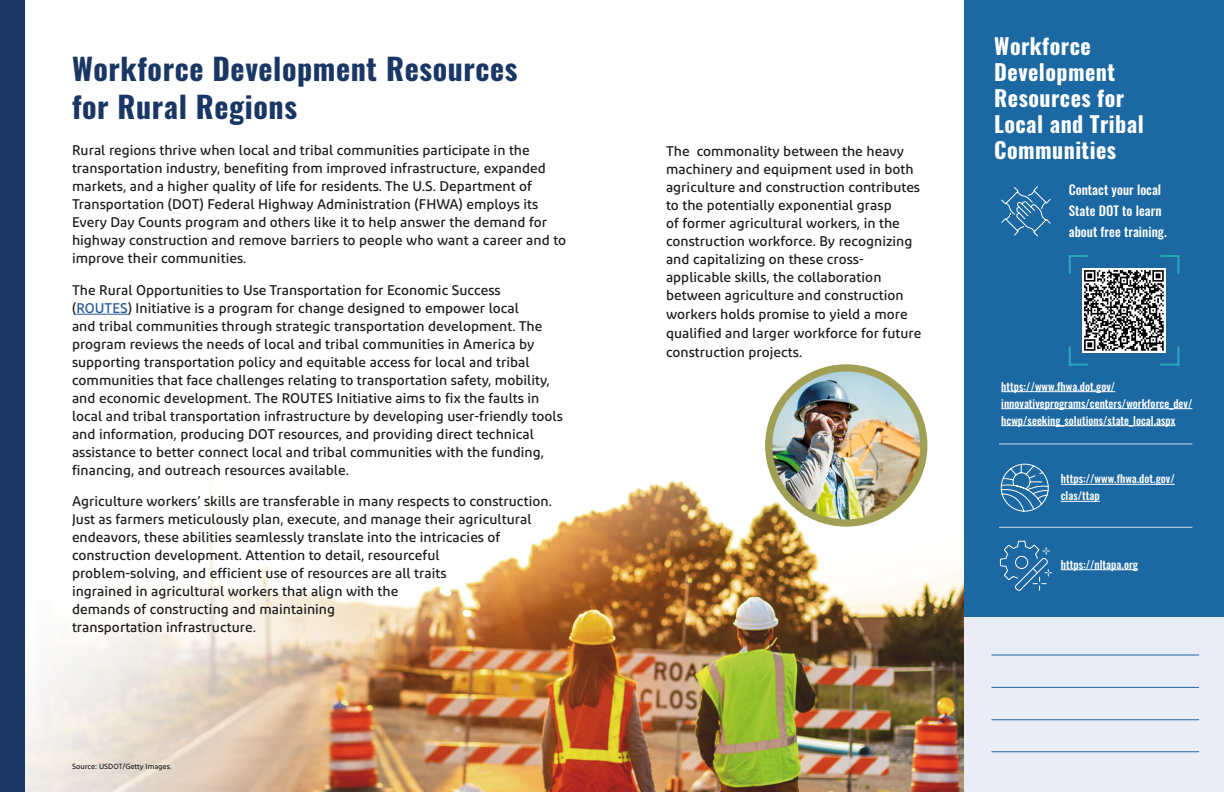
<style>
.page{position:relative;width:1224px;height:792px;background:#fff}
.page>*{position:absolute;margin:0;border:0;box-sizing:border-box;transform-origin:0 0}
.t1{font:700 30px/38px "Oswald";letter-spacing:.02em;color:#1a3664}
.t2{font:700 22px/26px "Oswald";letter-spacing:.02em;color:#fff}
.t3{font:500 14px/18px "Diodrum";letter-spacing:.005em;color:#1c1b1a}
.t4{font:500 13px/21px "Oswald";letter-spacing:.005em;color:#fff}
.t5{font:500 11px/17px "Oswald";letter-spacing:.005em;color:#fff}
.t6{font:500 7.5px "Diodrum";letter-spacing:.005em;color:#1c1b1a}
.s1{color:#245997}
</style>
<div class="page">
<img style="left:25px;top:471px;width:940px;height:321px">
<div style="left:0;top:0;width:25px;height:792px;background:#1a3664"></div>
<hr style="left:76px;top:314px;width:52px;height:1px;background:#245997">
<img style="left:769px;top:368px;width:155px;height:155px;border-radius:78px">
<div style="left:765px;top:364px;width:162px;height:163px;border:7px solid #a19f53;border-radius:50%"></div>
<div style="left:965px;top:0;width:259px;height:791px;background:#1b68a2"></div>
<hr style="left:1061px;top:569px;width:77px;height:1px;background:#fff">
<svg style="left:999px;top:540px;width:53px;height:51px"></svg>
<svg style="left:1001px;top:186px;width:50px;height:51px"></svg>
<hr style="left:999px;top:527px;width:193px;height:1px;background:#d4d9eb">
<div style="left:965px;top:617px;width:259px;height:175px;background:#eaecf6"></div>
<hr style="left:991px;top:655px;width:208px;height:1px;background:#1b68a2">
<hr style="left:991px;top:687px;width:208px;height:1px;background:#1b68a2">
<hr style="left:991px;top:720px;width:208px;height:1px;background:#1b68a2">
<hr style="left:999px;top:443px;width:193px;height:1px;background:#d4d9eb">
<hr style="left:1061px;top:484px;width:114px;height:1px;background:#fff">
<hr style="left:1061px;top:501px;width:39px;height:1px;background:#fff">
<svg style="left:1069px;top:255px;width:18px;height:18px"></svg>
<svg style="left:1161px;top:255px;width:18px;height:18px"></svg>
<svg style="left:1161px;top:348px;width:18px;height:18px"></svg>
<svg style="left:1069px;top:348px;width:18px;height:18px"></svg>
<img style="left:1082px;top:269px;width:84px;height:83px">
<hr style="left:991px;top:752px;width:208px;height:1px;background:#1b68a2">
<hr style="left:1001px;top:391px;width:114px;height:1px;background:#fff">
<hr style="left:1001px;top:408px;width:191px;height:1px;background:#fff">
<hr style="left:1001px;top:425px;width:174px;height:1px;background:#fff">
<svg style="left:1000px;top:463px;width:49px;height:49px"></svg>
<h1 class="t1" style="left:72px;top:52px;width:447px">Workforce Development Resources for Rural Regions</h1>
<p class="t3" style="left:72px;top:141px;width:496px">Rural regions thrive when local and tribal communities participate in the transportation industry, benefiting from improved infrastructure, expanded markets, and a higher quality of life for residents. The U.S. Department of Transportation (DOT) Federal Highway Administration (FHWA) employs its Every Day Counts program and others like it to help answer the demand for highway construction and remove barriers to people who want a career and to improve their communities.</p>
<p class="t3" style="left:72px;top:281px;width:492px">The Rural Opportunities to Use Transportation for Economic Success (<span class="s1">ROUTES</span>) Initiative is a program for change designed to empower local<br>and tribal communities through strategic transportation development. The program reviews the needs of local and tribal communities in America by supporting transportation policy and equitable access for local and tribal communities that face challenges relating to transportation safety, mobility, and economic development. The ROUTES Initiative aims to fix the faults in local and tribal transportation infrastructure by developing user-friendly tools and information, producing DOT resources, and providing direct technical assistance to better connect local and tribal communities with the funding, financing, and outreach resources available.</p>
<p class="t3" style="left:72px;top:492px;width:481px">Agriculture workers’ skills are transferable in many respects to construction.<br>Just as farmers meticulously plan, execute, and manage their agricultural endeavors, these abilities seamlessly translate into the intricacies of construction development. Attention to detail, resourceful<br>problem-solving, and efficient use of resources are all traits<br>ingrained in agricultural workers that align with the<br>demands of constructing and maintaining<br>transportation infrastructure.</p>
<p class="t6" style="left:72px;top:762px;width:101px">Source: USDOT/Getty Images.</p>
<h1 class="t2" style="left:994px;top:34px;width:151px">Workforce<br>Development<br>Resources for<br>Local and Tribal</h1>
<p class="t3" style="left:666px;top:142px;width:240px">The commonality between the heavy</p>
<h1 class="t2" style="left:994px;top:138px;width:123px">Communities</h1>
<p class="t3" style="left:666px;top:159px;width:257px;line-height:18.3px">machinery and equipment used in both agriculture and construction contributes to the potentially exponential grasp<br>of former agricultural workers, in the construction workforce. By recognizing and capitalizing on these cross&shy;applicable skills, the collaboration between agriculture and construction workers holds promise to yield a more qualified and larger workforce for future construction projects.</p>
<p class="t5" style="left:1001px;top:378px;width:193px">https://www.fhwa.dot.gov/ innovativeprograms/centers/workforce_dev/ hcwp/seeking_solutions/state_local.aspx</p>
<p class="t4" style="left:1069px;top:180px;width:100px">Contact your local<br>State DOT to learn about free training.</p>
<p class="t5" style="left:1061px;top:471px;width:116px">https://www.fhwa.dot.gov/ clas/ttap</p>
<p class="t5" style="left:1061px;top:556px;width:79px">https://nltapa.org</p>
</div>
